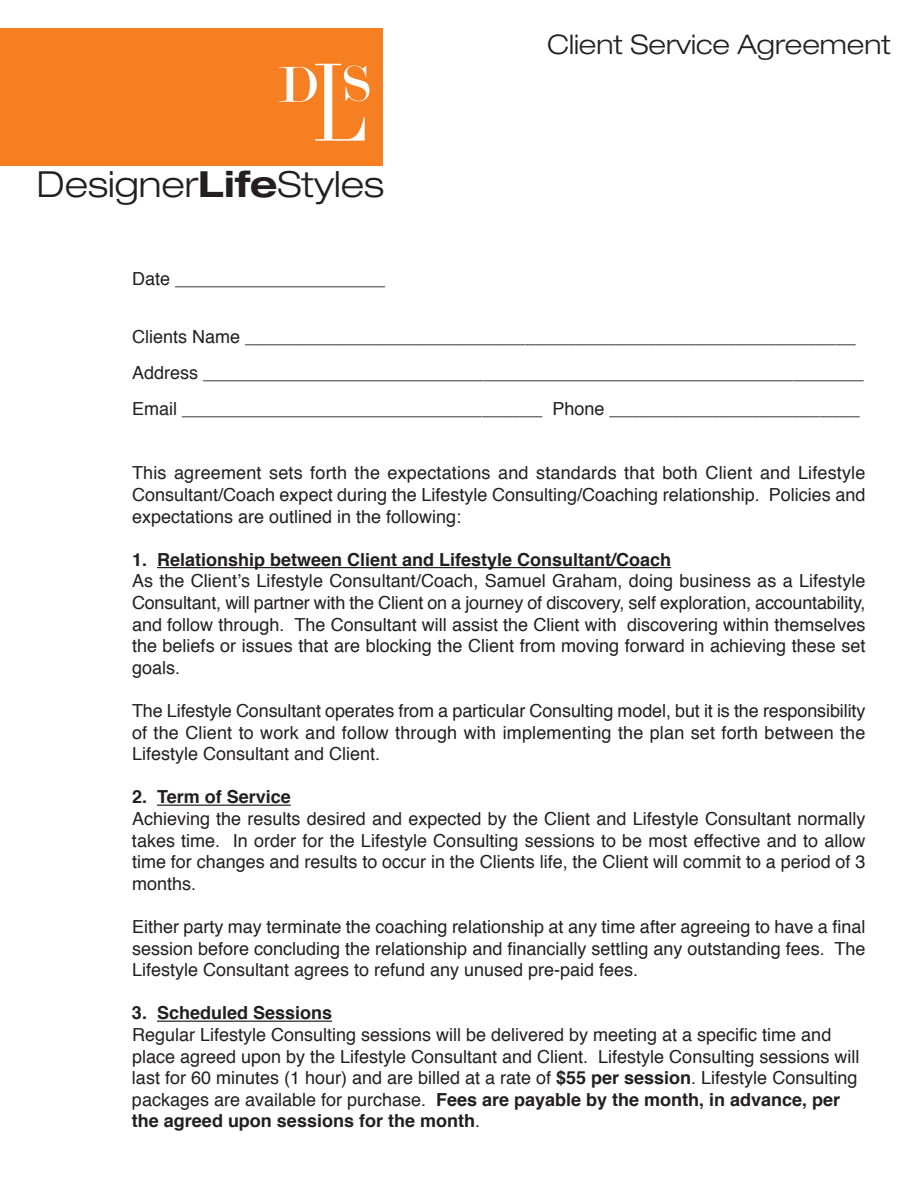
<style>
.page{position:relative;width:918px;height:1188px;background:#fff}
.page>*{position:absolute;margin:0;border:0;box-sizing:border-box;transform-origin:0 0}
.t1{font:54px "Modern";color:#fff}
.t2{font:300 expanded 36px "Helvetica Neue LT Std";color:#231f20}
.t3{font:300 expanded 27px "Helvetica Neue LT Std";color:#231f20}
.t4{font:18px/21.6px "Helvetica";color:#231f20;text-align:justify}
.t5{font:700 18px "Helvetica";color:#231f20}
.s1{font-family:"Didot";font-size:108px}
.s2{font-weight:700}
</style>
<div class="page">
<div style="left:0;top:28px;width:383px;height:138px;background:#f57f21"></div>
<hr style="left:157px;top:567px;width:514px;height:1px;background:#231f20">
<hr style="left:157px;top:805px;width:134px;height:1px;background:#231f20">
<hr style="left:157px;top:1021px;width:175px;height:1px;background:#231f20">
<h1 class="t1" style="left:278px;top:59px;width:95px">D <span class="s1">L</span>S</h1>
<h2 class="t2" style="left:37px;top:172px;width:349px">Designer<span class="s2">Life</span>Styles</h2>
<p class="t4" style="left:132px;top:269px;width:255px">Date _____________________</p>
<h3 class="t3" style="left:547px;top:35px;width:345px">Client Service Agreement</h3>
<p class="t4" style="left:132px;top:320px;width:733px;line-height:36px;text-align:left">Clients Name _____________________________________________________________<br>Address __________________________________________________________________<br>Email ____________________________________ Phone _________________________</p>
<p class="t4" style="left:132px;top:464px;width:735px">This agreement sets forth the expectations and standards that both Client and Lifestyle Consultant/Coach expect during the Lifestyle Consulting/Coaching relationship. Policies and expectations are outlined in the following:</p>
<p class="t5" style="left:132px;top:552px;width:541px">1. Relationship between Client and Lifestyle Consultant/Coach</p>
<p class="t4" style="left:132px;top:572px;width:735px">As the Client’s Lifestyle Consultant/Coach, Samuel Graham, doing business as a Lifestyle Consultant, will partner with the Client on a journey of discovery, self exploration, accountability, and follow through. The Consultant will assist the Client with discovering within themselves the beliefs or issues that are blocking the Client from moving forward in achieving these set goals.</p>
<p class="t4" style="left:132px;top:701px;width:735px">The Lifestyle Consultant operates from a particular Consulting model, but it is the responsibility of the Client to work and follow through with implementing the plan set forth between the Lifestyle Consultant and Client.</p>
<p class="t5" style="left:132px;top:790px;width:160px">2. Term of Service</p>
<p class="t4" style="left:132px;top:809px;width:735px">Achieving the results desired and expected by the Client and Lifestyle Consultant normally takes time. In order for the Lifestyle Consulting sessions to be most effective and to allow time for changes and results to occur in the Clients life, the Client will commit to a period of 3 months.</p>
<p class="t4" style="left:132px;top:917px;width:735px">Either party may terminate the coaching relationship at any time after agreeing to have a final session before concluding the relationship and financially settling any outstanding fees. The Lifestyle Consultant agrees to refund any unused pre-paid fees.</p>
<p class="t5" style="left:132px;top:1006px;width:202px">3. Scheduled Sessions</p>
<p class="t4" style="left:132px;top:1025px;width:729px;text-align:left">Regular Lifestyle Consulting sessions will be delivered by meeting at a specific time and place agreed upon by the Lifestyle Consultant and Client. Lifestyle Consulting sessions will last for 60 minutes (1 hour) and are billed at a rate of <span class="s2">$55 per session</span>. Lifestyle Consulting packages are available for purchase. <span class="s2">Fees are payable by the month, in advance, per the agreed upon sessions for the month</span>.</p>
</div>
